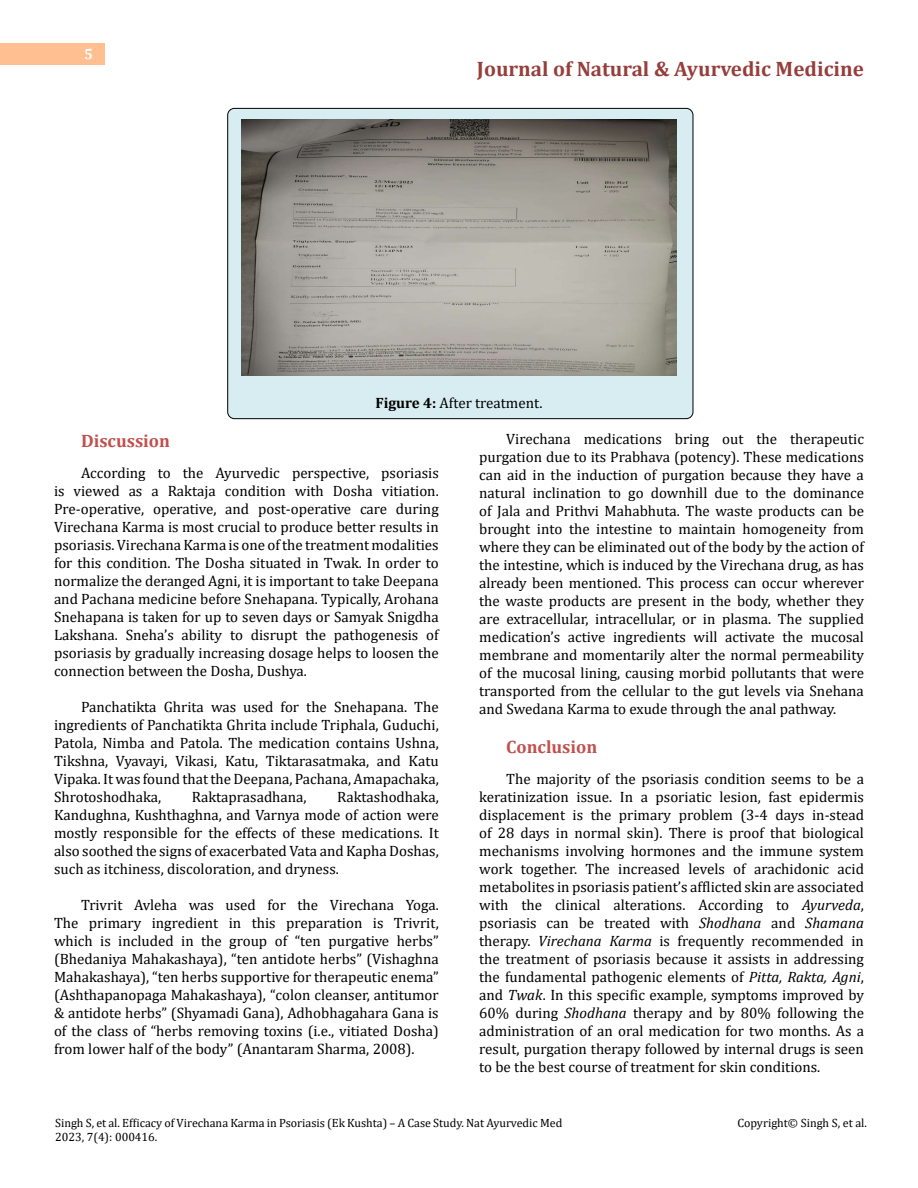
<style>
.page{position:relative;width:918px;height:1188px;background:#fff}
.page>*{position:absolute;margin:0;border:0;box-sizing:border-box;transform-origin:0 0}
.t1{font:700 21px "Cambria";color:#953f3c}
.t2{font:700 18px "Cambria";color:#c0504d}
.t3{font:15px/18px "Cambria";color:#000;text-align:justify}
.t4{font:700 15px "Cambria";color:#fff}
.t5{font:12px/14.4px "Cambria";color:#000}
.s1{font-weight:700}
.s2{font-style:italic}
</style>
<div class="page">
<div style="left:0;top:43px;width:105px;height:21px;background:#ffbf91"></div>
<div style="left:228px;top:108px;width:465px;height:311px;background:#d8edf2;border-radius:7px"></div>
<div style="left:227px;top:108px;width:466px;height:311px;border:1px solid #000;border-radius:7px"></div>
<img style="left:241px;top:120px;width:436px;height:256px">
<p class="t4" style="left:84px;top:44px;width:10px">5</p>
<h1 class="t1" style="left:477px;top:54px;width:389px">Journal of Natural &amp; Ayurvedic Medicine</h1>
<p class="t3" style="left:375px;top:393px;width:169px"><span class="s1">Figure 4:</span> After treatment.</p>
<p class="t2" style="left:81px;top:428px;width:91px">Discussion</p>
<p class="t3" style="left:54px;top:464px;width:386px;text-indent:27px">According to the Ayurvedic perspective, psoriasis is viewed as a Raktaja condition with Dosha vitiation.<br>Pre-operative, operative, and post-operative care during Virechana Karma is most crucial to produce better results in psoriasis. Virechana Karma is one of the treatment modalities for this condition. The Dosha situated in Twak. In order to normalize the deranged Agni, it is important to take Deepana and Pachana medicine before Snehapana. Typically, Arohana Snehapana is taken for up to seven days or Samyak Snigdha Lakshana. Sneha’s ability to disrupt the pathogenesis of psoriasis by gradually increasing dosage helps to loosen the connection between the Dosha, Dushya.</p>
<p class="t3" style="left:54px;top:698px;width:386px;text-indent:27px">Panchatikta Ghrita was used for the Snehapana. The ingredients of Panchatikta Ghrita include Triphala, Guduchi, Patola, Nimba and Patola. The medication contains Ushna, Tikshna, Vyavayi, Vikasi, Katu, Tiktarasatmaka, and Katu Vipaka. It was found that the Deepana, Pachana, Amapachaka, Shrotoshodhaka,</p>
<p class="t3" style="left:54px;top:788px;width:386px;text-indent:283px">Raktashodhaka, Kandughna, Kushthaghna, and Varnya mode of action were mostly responsible for the effects of these medications. It also soothed the signs of exacerbated Vata and Kapha Doshas, such as itchiness, discoloration, and dryness.</p>
<p class="t3" style="left:54px;top:896px;width:386px;text-indent:27px">Trivrit Avleha was used for the Virechana Yoga.<br>The primary ingredient in this preparation is Trivrit, which is included in the group of “ten purgative herbs” (Bhedaniya Mahakashaya), “ten antidote herbs” (Vishaghna Mahakashaya), “ten herbs supportive for therapeutic enema” (Ashthapanopaga Mahakashaya), “colon cleanser, antitumor &amp; antidote herbs” (Shyamadi Gana), Adhobhagahara Gana is of the class of “herbs removing toxins (i.e., vitiated Dosha) from lower half of the body” (Anantaram Sharma, 2008).</p>
<p class="t3" style="left:192px;top:788px;width:116px">Raktaprasadhana,</p>
<p class="t3" style="left:479px;top:429px;width:386px;text-indent:27px">Virechana medications bring out the therapeutic purgation due to its Prabhava (potency). These medications can aid in the induction of purgation because they have a natural inclination to go downhill due to the dominance of Jala and Prithvi Mahabhuta. The waste products can be brought into the intestine to maintain homogeneity from where they can be eliminated out of the body by the action of the intestine, which is induced by the Virechana drug, as has already been mentioned. This process can occur wherever the waste products are present in the body, whether they are extracellular, intracellular, or in plasma. The supplied medication’s active ingredients will activate the mucosal membrane and momentarily alter the normal permeability of the mucosal lining, causing morbid pollutants that were transported from the cellular to the gut levels via Snehana and Swedana Karma to exude through the anal pathway.</p>
<p class="t2" style="left:506px;top:734px;width:93px">Conclusion</p>
<p class="t3" style="left:479px;top:770px;width:386px;text-indent:27px">The majority of the psoriasis condition seems to be a keratinization issue. In a psoriatic lesion, fast epidermis displacement is the primary problem (3-4 days in-stead of 28 days in normal skin). There is proof that biological mechanisms involving hormones and the immune system work together. The increased levels of arachidonic acid metabolites in psoriasis patient’s afflicted skin are associated with the clinical alterations. According to <span class="s2">Ayurveda</span>, psoriasis can be treated with <span class="s2">Shodhana</span> and <span class="s2">Shamana </span>therapy. <span class="s2">Virechana Karma</span> is frequently recommended in the treatment of psoriasis because it assists in addressing the fundamental pathogenic elements of <span class="s2">Pitta, Rakta, Agni</span>, and <span class="s2">Twak</span>. In this specific example, symptoms improved by 60% during <span class="s2">Shodhana</span> therapy and by 80% following the administration of an oral medication for two months. As a result, purgation therapy followed by internal drugs is seen to be the best course of treatment for skin conditions.</p>
<p class="t5" style="left:55px;top:1115px;width:509px">Singh S, et al. Efficacy of Virechana Karma in Psoriasis (Ek Kushta) – A Case Study. Nat Ayurvedic Med<br>2023, 7(4): 000416.</p>
<p class="t5" style="left:737px;top:1115px;width:131px">Copyright© Singh S, et al.</p>
</div>
